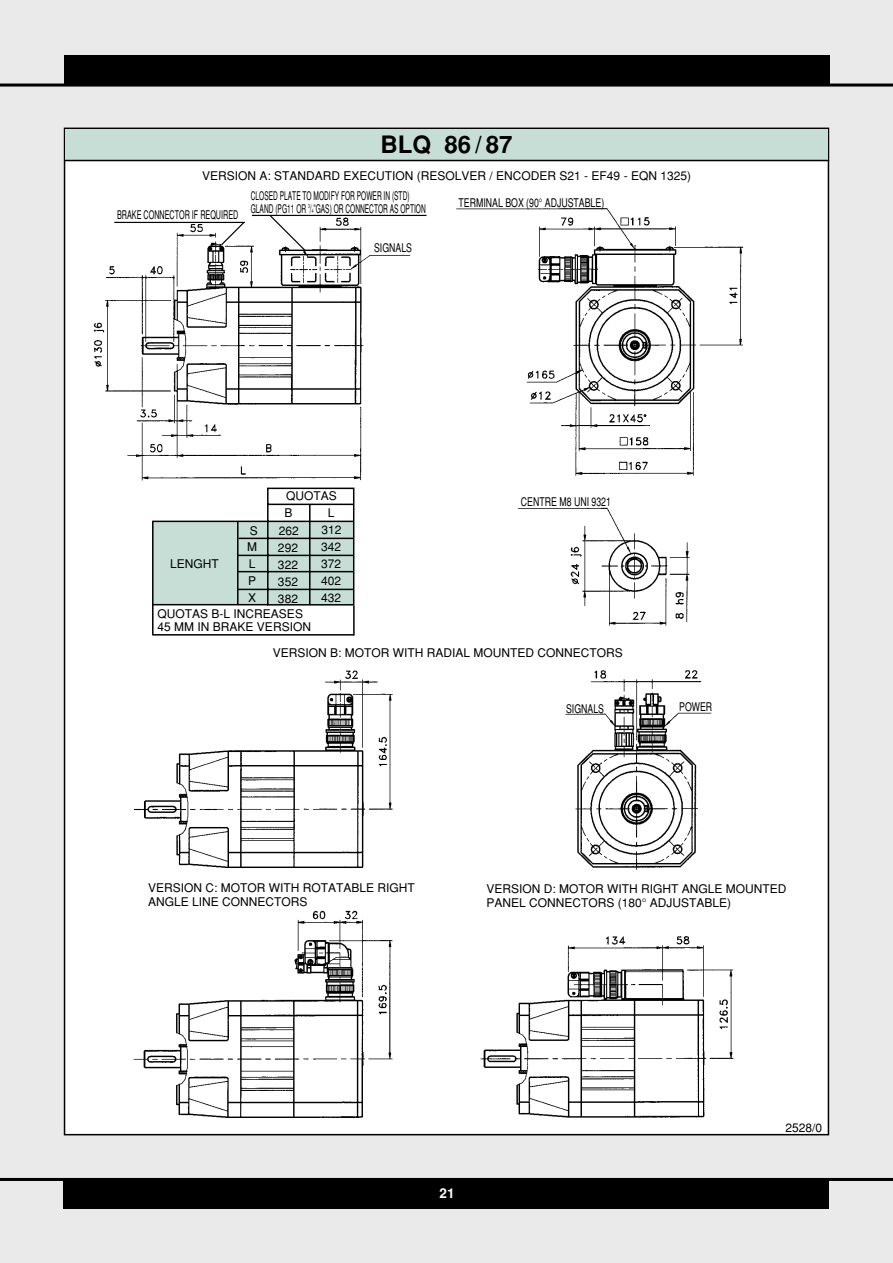
<style>
.page{position:relative;width:893px;height:1263px;background:#eaeaea}
.page>*{position:absolute;margin:0;border:0;box-sizing:border-box;transform-origin:0 0}
.t1{font:700 24px "Helvetica";color:#000}
.t2{font:700 13.5px "Helvetica";color:#fff}
.t3{font:12px/17px "Helvetica";color:#000}
.t4{font:12px/12.8px "Helvetica";color:#000;scale:.55 1}
.t5{font:12px "Helvetica";color:#000;scale:.73 1}
.t6{font:12px "Helvetica";color:#000;scale:.6 1}
.s1{font-size:6px}
</style>
<div class="page">
<div style="left:64px;top:55px;width:765px;height:30px;background:#000"></div>
<hr style="left:0;top:84px;width:893px;height:3px;background:#000">
<div style="left:64px;top:1179px;width:765px;height:30px;background:#000"></div>
<hr style="left:0;top:1178px;width:893px;height:3px;background:#000">
<div style="left:65px;top:128px;width:763px;height:1007px;background:#fff"></div>
<div style="left:65px;top:129px;width:763px;height:32px;background:#c6ded5"></div>
<hr style="left:64px;top:160px;width:765px;height:1px;background:#000">
<img style="left:93px;top:208px;width:651px;height:910px">
<div style="left:519px;top:491px;width:94px;height:16px;background:#fff"></div>
<div style="left:70px;top:647px;width:755px;height:17px;background:#fff"></div>
<svg style="left:151px;top:487px;width:204px;height:149px"></svg>
<hr style="left:309px;top:504px;width:2px;height:100px;background:#000">
<hr style="left:152px;top:522px;width:2px;height:113px;background:#000">
<hr style="left:237px;top:521px;width:2px;height:84px;background:#000">
<hr style="left:353px;top:605px;width:2px;height:30px;background:#000">
<svg style="left:220px;top:221px;width:26px;height:26px"></svg>
<svg style="left:269px;top:214px;width:38px;height:38px"></svg>
<hr style="left:252px;top:215px;width:174px;height:1px;background:#000">
<hr style="left:114px;top:222px;width:131px;height:1px;background:#000">
<p class="t1" style="left:380px;top:130px;width:134px">BLQ 86 / 87</p>
<p class="t3" style="left:202px;top:168px;width:490px">VERSION A: STANDARD EXECUTION (RESOLVER / ENCODER S21 - EF49 - EQN 1325)</p>
<p class="t6" style="left:117px;top:208px;width:204px">BRAKE CONNECTOR IF REQUIRED</p>
<p class="t4" style="left:251px;top:189px;width:320px">CLOSED PLATE TO MODIFY FOR POWER IN (STD)<br>GLAND (PG11 OR <sup>3</sup>/<span class="s1">4</span>”GAS) OR CONNECTOR AS OPTION</p>
<p class="t5" style="left:374px;top:241px;width:54px">SIGNALS</p>
<p class="t5" style="left:459px;top:195px;width:201px">TERMINAL BOX (90° ADJUSTABLE)</p>
<p class="t3" style="left:286px;top:487px;width:52px">QUOTAS</p>
<p class="t3" style="left:284px;top:504px;width:10px">B</p>
<p class="t3" style="left:321px;top:504px;width:22px;text-align:center">L<br>312<br>342<br>372</p>
<p class="t3" style="left:247px;top:522px;width:12px">S<br>M<br>L<br>P<br>X</p>
<p class="t3" style="left:278px;top:522px;width:22px;text-align:justify">262<br>292<br>322</p>
<p class="t3" style="left:170px;top:555px;width:50px">LENGHT</p>
<p class="t3" style="left:278px;top:573px;width:22px">352</p>
<p class="t3" style="left:321px;top:573px;width:22px">402</p>
<p class="t3" style="left:278px;top:590px;width:22px">382</p>
<p class="t3" style="left:321px;top:590px;width:22px">432</p>
<p class="t3" style="left:158px;top:607px;width:155px;line-height:13.5px">QUOTAS B-L INCREASES<br>45 MM IN BRAKE VERSION</p>
<p class="t5" style="left:521px;top:494px;width:125px">CENTRE M8 UNI 9321</p>
<p class="t3" style="left:273px;top:644px;width:352px">VERSION B: MOTOR WITH RADIAL MOUNTED CONNECTORS</p>
<p class="t3" style="left:148px;top:881px;width:268px;line-height:13.5px">VERSION C: MOTOR WITH ROTATABLE RIGHT<br>ANGLE LINE CONNECTORS</p>
<p class="t5" style="left:566px;top:701px;width:54px">SIGNALS</p>
<p class="t5" style="left:679px;top:699px;width:47px">POWER</p>
<p class="t3" style="left:486px;top:882px;width:302px;line-height:13.5px">VERSION D: MOTOR WITH RIGHT ANGLE MOUNTED<br>PANEL CONNECTORS (180° ADJUSTABLE)</p>
<p class="t2" style="left:439px;top:1185px;width:17px">21</p>
<p class="t3" style="left:786px;top:1119px;width:38px">2528/0</p>
</div>
